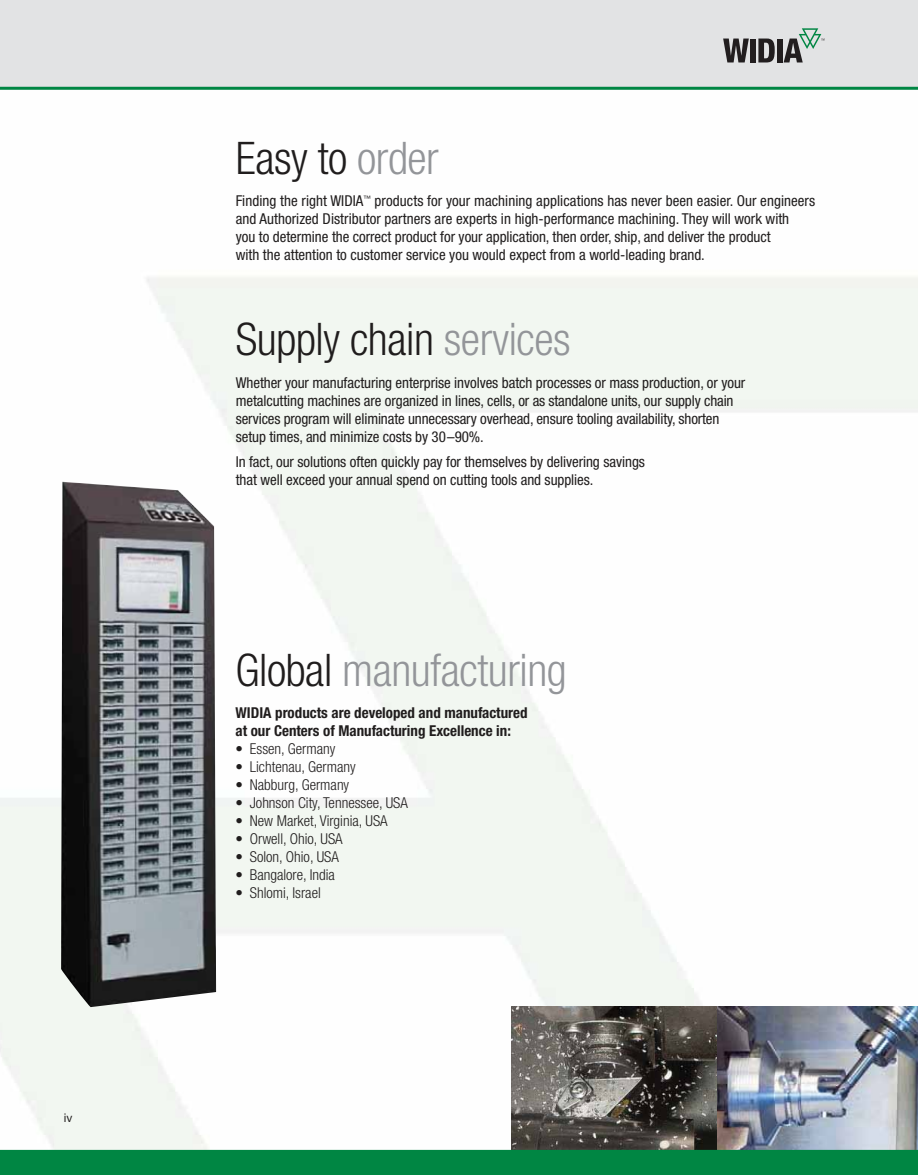
<style>
.page{position:relative;width:918px;height:1175px;background:#fff}
.page>*{position:absolute;margin:0;border:0;box-sizing:border-box;transform-origin:0 0}
.t1{font:300 condensed 45px "Helvetica Neue LT Std";letter-spacing:-.01em;color:#201d1d}
.t2{font:300 condensed 45px "Helvetica Neue LT Std";letter-spacing:-.01em;color:#939599}
.t3{font:condensed 15px/18px "Helvetica Neue LT Std";letter-spacing:-.005em;color:#201d1d}
.t4{font:300 condensed 15px "Helvetica Neue LT Std";color:#201d1d}
.t5{font:700 condensed 15px/18px "Helvetica Neue LT Std";color:#201d1d}
.t6{font:12px "Helvetica Neue LT Std";color:#201d1d}
.s1{color:#939599}
.s2{color:#201d1d}
</style>
<div class="page">
<img style="left:0;top:277px;width:918px;height:732px">
<img style="left:61px;top:482px;width:155px;height:525px">
<div style="left:0;top:0;width:918px;height:88px;background:#e2e3e4"></div>
<hr style="left:0;top:87px;width:918px;height:3px;background:#008643">
<svg style="left:723px;top:39px;width:26px;height:23px"></svg>
<div style="left:750px;top:39px;width:6px;height:23px;background:#221e1f"></div>
<svg style="left:758px;top:39px;width:17px;height:23px"></svg>
<div style="left:777px;top:39px;width:5px;height:23px;background:#221e1f"></div>
<svg style="left:784px;top:28px;width:40px;height:34px"></svg>
<svg style="left:0;top:1009px;width:918px;height:165px"></svg>
<p class="t6" style="left:64px;top:1113px;width:10px">iv</p>
<h1 class="t1" style="left:236px;top:142px;width:205px">Easy to <span class="s1">order</span></h1>
<p class="t3" style="left:236px;top:194px;width:581px">Finding the right WIDIA<sup>™</sup> products for your machining applications has never been easier. Our engineers and Authorized Distributor partners are experts in high-performance machining. They will work with<br>you to determine the correct product for your application, then order, ship, and deliver the product<br>with the attention to customer service you would expect from a world-leading brand.</p>
<h1 class="t1" style="left:236px;top:323px;width:336px">Supply chain <span class="s1">services</span></h1>
<p class="t3" style="left:236px;top:375px;width:511px">Whether your manufacturing enterprise involves batch processes or mass production, or your metalcutting machines are organized in lines, cells, or as standalone units, our supply chain services program will eliminate unnecessary overhead, ensure tooling availability, shorten setup times, and minimize costs by 30–90%.</p>
<p class="t3" style="left:236px;top:455px;width:411px">In fact, our solutions often quickly pay for themselves by delivering savings that well exceed your annual spend on cutting tools and supplies.</p>
<h1 class="t2" style="left:235px;top:653px;width:333px"><span class="s2">Global</span> manufacturing</h1>
<p class="t5" style="left:235px;top:706px;width:294px">WIDIA products are developed and manufactured at our Centers of Manufacturing Excellence in:</p>
<p class="t4" style="left:235px;top:743px;width:101px">• Essen, Germany</p>
<p class="t4" style="left:235px;top:761px;width:122px">• Lichtenau, Germany</p>
<p class="t4" style="left:235px;top:779px;width:115px">• Nabburg, Germany</p>
<p class="t4" style="left:235px;top:797px;width:174px">• Johnson City, Tennessee, USA</p>
<p class="t4" style="left:235px;top:815px;width:154px">• New Market, Virginia, USA</p>
<p class="t4" style="left:235px;top:833px;width:109px">• Orwell, Ohio, USA</p>
<p class="t4" style="left:235px;top:851px;width:105px">• Solon, Ohio, USA</p>
<p class="t4" style="left:235px;top:869px;width:101px">• Bangalore, India</p>
<p class="t4" style="left:235px;top:887px;width:87px">• Shlomi, Israel</p>
</div>
